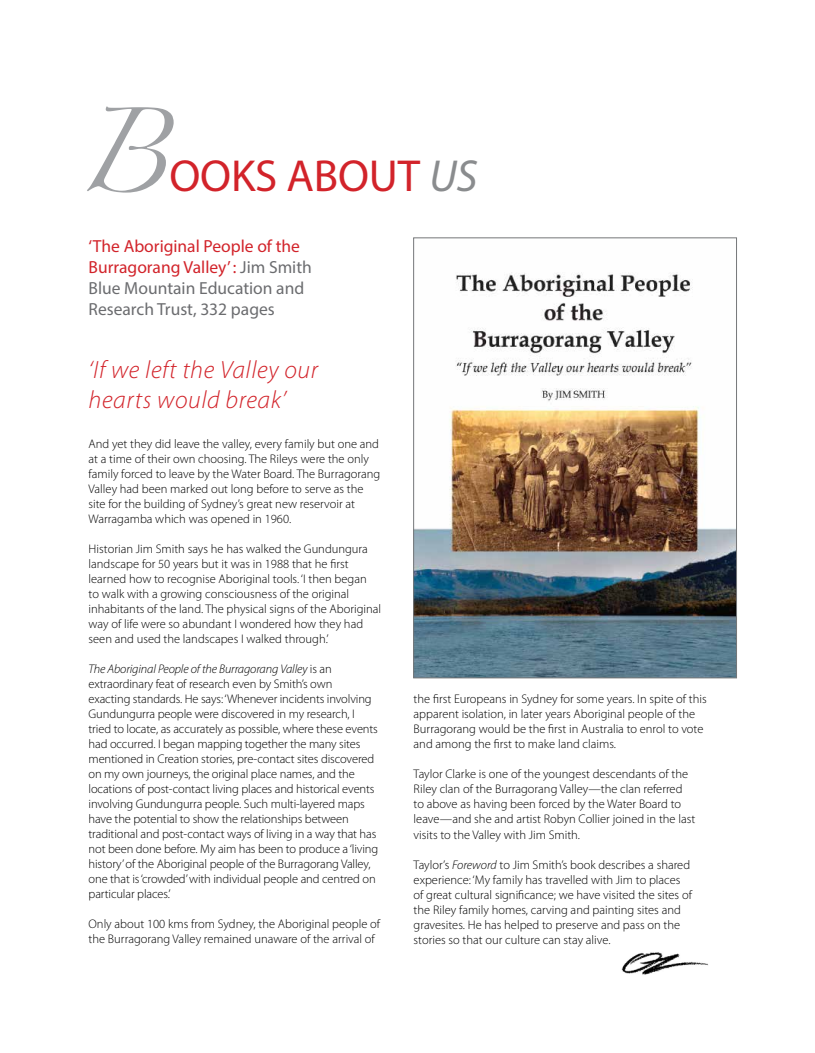
<style>
.page{position:relative;width:815px;height:1053px;background:#fff}
.page>*{position:absolute;margin:0;border:0;box-sizing:border-box;transform-origin:0 0}
.t1{font:45px "Myriad Pro";letter-spacing:-.005em;color:#d2232a}
.t2{font:italic 300 25px/30px "Myriad Pro";letter-spacing:.025em;color:#d2232a}
.t3{font:17.5px/21px "Myriad Pro";color:#6b6c6f}
.t4{font:300 12.5px/15px "Myriad Pro";color:#000}
.s1{font-family:"Zapfino";font-size:75px;color:#9fa1a4}
.s2{font-style:italic;color:#8a8c8e}
.s3{color:#d2232a}
.s4{font-style:italic}
</style>
<div class="page">
<img style="left:621px;top:952px;width:87px;height:23px">
<img style="left:415px;top:272px;width:320px;height:404px">
<div style="left:413px;top:238px;width:324px;height:440px;border:1px solid #757779"></div>
<h1 class="t1" style="left:74px;top:148px;width:404px"><span class="s1">B</span>OOKS ABOUT <span class="s2">US</span></h1>
<h3 class="t3" style="left:89px;top:235px;width:225px"><span class="s3">‘The Aboriginal People of the<br>Burragorang Valley’ :</span> Jim Smith<br>Blue Mountain Education and<br>Research Trust, 332 pages</h3>
<h2 class="t2" style="left:89px;top:355px;width:231px">‘If we left the Valley our hearts would break’</h2>
<p class="t4" style="left:89px;top:436px;width:293px">And yet they did leave the valley, every family but one and at a time of their own choosing. The Rileys were the only family forced to leave by the Water Board. The Burragorang Valley had been marked out long before to serve as the site for the building of Sydney’s great new reservoir at Warragamba which was opened in 1960.</p>
<p class="t4" style="left:89px;top:541px;width:294px">Historian Jim Smith says he has walked the Gundungura landscape for 50 years but it was in 1988 that he first learned how to recognise Aboriginal tools. ‘I then began<br>to walk with a growing consciousness of the original inhabitants of the land. The physical signs of the Aboriginal way of life were so abundant I wondered how they had seen and used the landscapes I walked through.’</p>
<p class="t4" style="left:89px;top:661px;width:291px"><span class="s4">The Aboriginal People of the Burragorang Valley</span> is an extraordinary feat of research even by Smith’s own<br>exacting standards. He says: ‘Whenever incidents involving Gundungurra people were discovered in my research, I tried to locate, as accurately as possible, where these events had occurred. I began mapping together the many sites mentioned in Creation stories, pre-contact sites discovered on my own journeys, the original place names, and the locations of post-contact living places and historical events involving Gundungurra people. Such multi-layered maps have the potential to show the relationships between traditional and post-contact ways of living in a way that has not been done before. My aim has been to produce a ‘living history’ of the Aboriginal people of the Burragorang Valley, one that is ‘crowded’ with individual people and centred on particular places.’</p>
<p class="t4" style="left:89px;top:916px;width:293px">Only about 100 kms from Sydney, the Aboriginal people of the Burragorang Valley remained unaware of the arrival of</p>
<p class="t4" style="left:414px;top:692px;width:295px">the first Europeans in Sydney for some years. In spite of this apparent isolation, in later years Aboriginal people of the Burragorang would be the first in Australia to enrol to vote and among the first to make land claims.</p>
<p class="t4" style="left:414px;top:767px;width:283px">Taylor Clarke is one of the youngest descendants of the Riley clan of the Burragorang Valley—the clan referred to above as having been forced by the Water Board to leave—and she and artist Robyn Collier joined in the last visits to the Valley with Jim Smith.</p>
<p class="t4" style="left:414px;top:857px;width:280px">Taylor’s <span class="s4">Foreword</span> to Jim Smith’s book describes a shared experience: ‘My family has travelled with Jim to places of great cultural significance; we have visited the sites of the Riley family homes, carving and painting sites and gravesites. He has helped to preserve and pass on the stories so that our culture can stay alive.</p>
</div>
